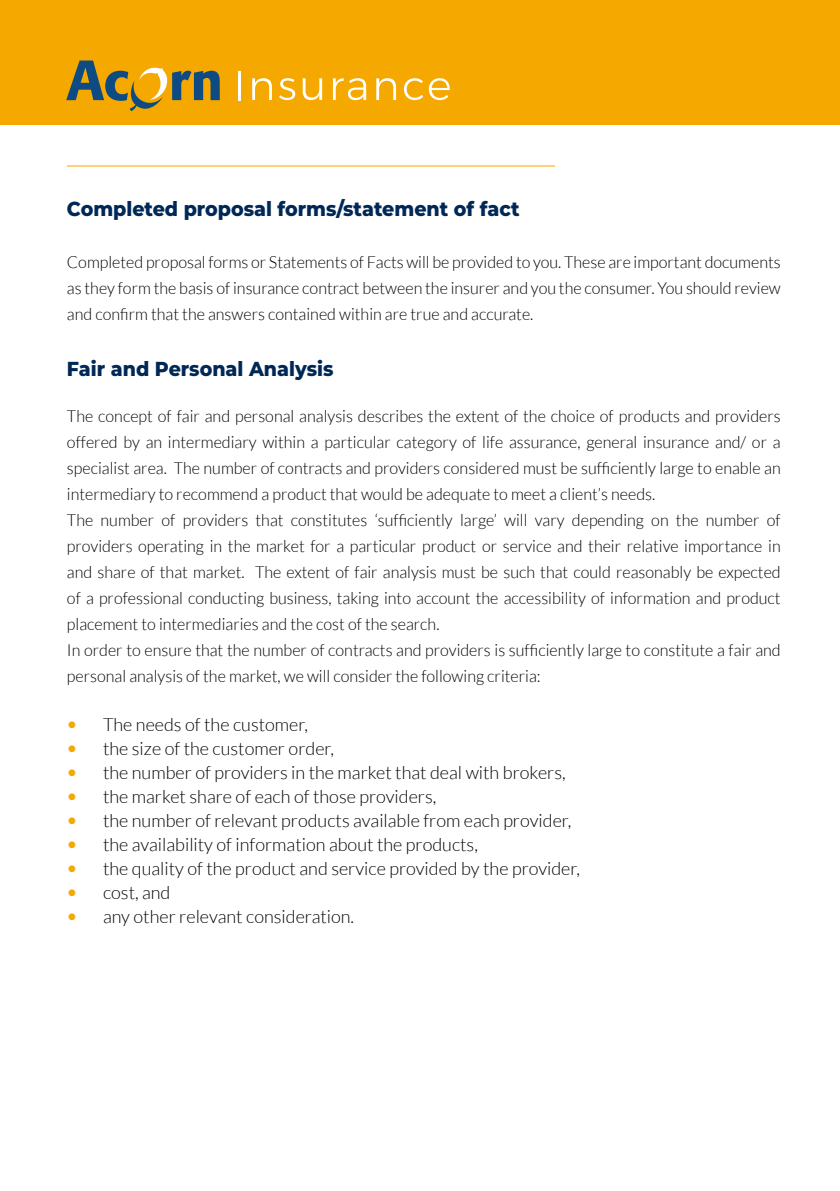
<style>
.page{position:relative;width:840px;height:1191px;background:#fff}
.page>*{position:absolute;margin:0;border:0;box-sizing:border-box;transform-origin:0 0}
.t1{font:800 20.2px "Montserrat";color:#002856;scale:.94 1}
.t2{font:300 18px "Lato";color:#000}
.t3{font:300 16.6px/26px "Lato";color:#000;text-align:justify}
.s1{font-weight:400;color:#f5a800}
</style>
<div class="page">
<div style="left:0;top:0;width:839px;height:125px;background:#f5a800"></div>
<hr style="left:67px;top:166px;width:487px;height:1px;background:#f5a800">
<svg style="left:66px;top:60px;width:154px;height:51px"></svg>
<hr style="left:238px;top:71px;width:3px;height:29px;background:#fff">
<svg style="left:252px;top:78px;width:20px;height:22px"></svg>
<svg style="left:279px;top:78px;width:16px;height:22px"></svg>
<svg style="left:302px;top:78px;width:20px;height:22px"></svg>
<svg style="left:333px;top:78px;width:33px;height:22px"></svg>
<svg style="left:376px;top:78px;width:20px;height:22px"></svg>
<svg style="left:403px;top:78px;width:46px;height:22px"></svg>
<p class="t1" style="left:67px;top:196px;width:482px">Completed proposal forms/statement of fact</p>
<p class="t3" style="left:67px;top:249px;width:715px">Completed proposal forms or Statements of Facts will be provided to you. These are important documents as they form the basis of insurance contract between the insurer and you the consumer. You should review and confirm that the answers contained within are true and accurate.</p>
<p class="t1" style="left:67px;top:356px;width:285px">Fair and Personal Analysis</p>
<p class="t3" style="left:67px;top:403px;width:715px;text-align:left">The concept of fair and personal analysis describes the extent of the choice of products and providers offered by an intermediary within a particular category of life assurance, general insurance and/ or a specialist area. The number of contracts and providers considered must be sufficiently large to enable an intermediary to recommend a product that would be adequate to meet a client’s needs.<br>The number of providers that constitutes ‘sufficiently large’ will vary depending on the number of providers operating in the market for a particular product or service and their relative importance in and share of that market. The extent of fair analysis must be such that could reasonably be expected of a professional conducting business, taking into account the accessibility of information and product placement to intermediaries and the cost of the search.<br>In order to ensure that the number of contracts and providers is sufficiently large to constitute a fair and personal analysis of the market, we will consider the following criteria:</p>
<p class="t2" style="left:67px;top:714px;width:242px"><span class="s1">•</span> The needs of the customer,</p>
<p class="t2" style="left:67px;top:738px;width:268px"><span class="s1">•</span> the size of the customer order,</p>
<p class="t2" style="left:67px;top:762px;width:500px"><span class="s1">•</span> the number of providers in the market that deal with brokers,</p>
<p class="t2" style="left:67px;top:786px;width:371px"><span class="s1">•</span> the market share of each of those providers,</p>
<p class="t2" style="left:67px;top:810px;width:505px"><span class="s1">•</span> the number of relevant products available from each provider,</p>
<p class="t2" style="left:67px;top:834px;width:412px"><span class="s1">•</span> the availability of information about the products,</p>
<p class="t2" style="left:67px;top:858px;width:514px"><span class="s1">•</span> the quality of the product and service provided by the provider,</p>
<p class="t2" style="left:67px;top:882px;width:105px"><span class="s1">•</span> cost, and</p>
<p class="t2" style="left:67px;top:906px;width:288px"><span class="s1">•</span> any other relevant consideration.</p>
</div>
